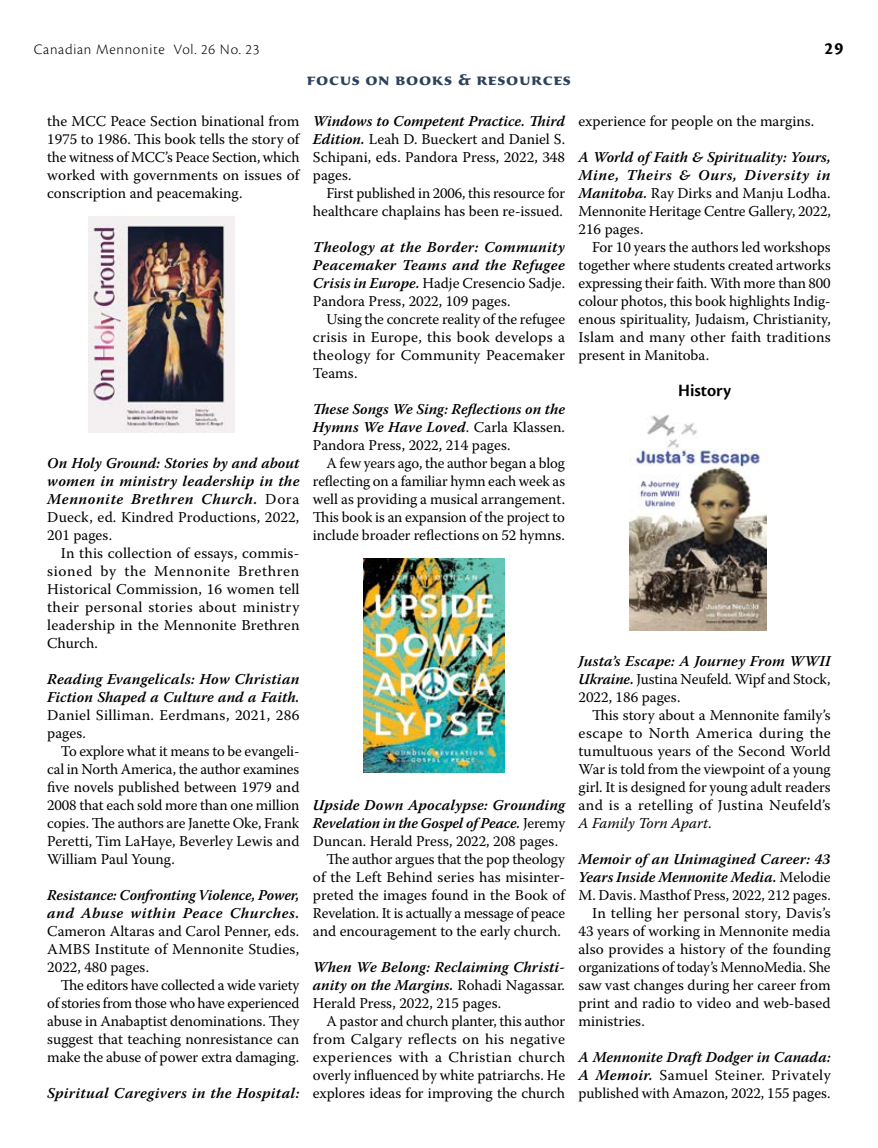
<style>
.page{position:relative;width:878px;height:1148px;background:#fff}
.page>*{position:absolute;margin:0;border:0;box-sizing:border-box;transform-origin:0 0}
.t1{font:700 18px "Sava Pro";letter-spacing:.04em;color:#2c425a}
.t2{font:600 18px "Cronos Pro";color:#000}
.t3{font:700 18px "Cronos Pro";color:#000}
.t4{font:15px/18px "Warnock Pro";color:#000;text-align:justify}
.t5{font:italic 600 15px/18px "Warnock Pro";letter-spacing:.01em;color:#000;text-align:justify}
.t6{font:15px/18px "Warnock Pro";letter-spacing:.02em;color:#000}
.t7{font:italic 600 15px "Warnock Pro";letter-spacing:-.01em;color:#000}
.t8{font:300 15px "Cronos Pro";letter-spacing:.05em;color:#000}
.s1{font-weight:400;font-style:normal}
.s2{font-weight:600;font-style:italic}
.s3{font-style:italic}
</style>
<div class="page">
<img style="left:88px;top:216px;width:146px;height:216px">
<img style="left:364px;top:558px;width:141px;height:215px">
<img style="left:629px;top:414px;width:137px;height:216px">
<p class="t8" style="left:34px;top:41px;width:227px">Canadian Mennonite Vol. 26 No. 23</p>
<p class="t3" style="left:824px;top:38px;width:20px">29</p>
<p class="t1" style="left:307px;top:67px;width:266px">focus on books &amp; resources</p>
<p class="t4" style="left:47px;top:112px;width:254px">the MCC Peace Section binational from 1975 to 1986. This book tells the story of the witness of MCC’s Peace Section, which worked with governments on issues of conscription and peacemaking.</p>
<p class="t5" style="left:47px;top:454px;width:254px">On Holy Ground: Stories by and about women in ministry leadership in the Mennonite Brethren Church. <span class="s1">Dora Dueck, ed. Kindred Productions, 2022, 201 pages.</span></p>
<p class="t4" style="left:47px;top:544px;width:254px;text-indent:14px">In this collection of essays, commis&shy;sioned by the Mennonite Brethren Historical Commission, 16 women tell their personal stories about ministry leadership in the Mennonite Brethren Church.</p>
<p class="t5" style="left:47px;top:670px;width:254px">Reading Evangelicals: How Christian<br>Fiction Shaped a Culture and a Faith.</p>
<p class="t6" style="left:47px;top:706px;width:254px">Daniel Silliman. Eerdmans, 2021, 286 pages.</p>
<p class="t4" style="left:47px;top:742px;width:254px;text-indent:14px">To explore what it means to be evangeli&shy;cal in North America, the author examines five novels published between 1979 and 2008 that each sold more than one million copies. The authors are Janette Oke, Frank Peretti, Tim LaHaye, Beverley Lewis and William Paul Young.</p>
<p class="t5" style="left:47px;top:886px;width:253px">Resistance: Confronting Violence, Power, and Abuse within Peace Churches.</p>
<p class="t4" style="left:47px;top:922px;width:253px">Cameron Altaras and Carol Penner, eds.<br>AMBS Institute of Mennonite Studies, 2022, 480 pages.</p>
<p class="t4" style="left:47px;top:976px;width:254px;text-indent:14px">The editors have collected a wide variety of stories from those who have experienced abuse in Anabaptist denominations. They suggest that teaching nonresistance can make the abuse of power extra damaging.</p>
<p class="t5" style="left:47px;top:1084px;width:253px">Spiritual Caregivers in the Hospital:</p>
<p class="t4" style="left:313px;top:112px;width:254px"><span class="s2">Windows to Competent Practice. Third Edition.</span> Leah D. Bueckert and Daniel S.<br>Schipani, eds. Pandora Press, 2022, 348 pages.</p>
<p class="t4" style="left:313px;top:184px;width:254px;text-align:right">First published in 2006, this resource for healthcare chaplains has been re-issued.</p>
<p class="t5" style="left:313px;top:238px;width:254px">Theology at the Border: Community Peacemaker Teams and the Refugee Crisis in Europe. <span class="s1">Hadje Cresencio Sadje.<br>Pandora Press, 2022, 109 pages.</span></p>
<p class="t4" style="left:313px;top:310px;width:254px;text-indent:14px">Using the concrete reality of the refugee crisis in Europe, this book develops a theology for Community Peacemaker Teams.</p>
<p class="t5" style="left:313px;top:400px;width:254px">These Songs We Sing: Reflections on the Hymns We Have Loved<span class="s1">. Carla Klassen.<br>Pandora Press, 2022, 214 pages.</span></p>
<p class="t4" style="left:313px;top:454px;width:254px;text-indent:14px">A few years ago, the author began a blog reflecting on a familiar hymn each week as well as providing a musical arrangement.<br>This book is an expansion of the project to include broader reflections on 52 hymns.</p>
<p class="t4" style="left:578px;top:112px;width:237px">experience for people on the margins.</p>
<p class="t5" style="left:578px;top:148px;width:254px">A World of Faith &amp; Spirituality: Yours, Mine, Theirs &amp; Ours, Diversity in Manitoba. <span class="s1">Ray Dirks and Manju Lodha.<br>Mennonite Heritage Centre Gallery, 2022, 216 pages.</span></p>
<p class="t4" style="left:578px;top:238px;width:254px;text-indent:14px">For 10 years the authors led workshops together where students created artworks expressing their faith. With more than 800 colour photos, this book highlights Indig&shy;enous spirituality, Judaism, Christianity, Islam and many other faith traditions present in Manitoba.</p>
<p class="t2" style="left:678px;top:380px;width:54px">History</p>
<p class="t5" style="left:313px;top:796px;width:253px">Upside Down Apocalypse: Grounding</p>
<p class="t7" style="left:313px;top:814px;width:254px">Revelation in the Gospel of Peace. <span class="s1">Jeremy</span></p>
<p class="t4" style="left:313px;top:832px;width:247px">Duncan. Herald Press, 2022, 208 pages.</p>
<p class="t4" style="left:326px;top:850px;width:240px">The author argues that the pop theology</p>
<p class="t4" style="left:313px;top:868px;width:254px">of the Left Behind series has misinter-</p>
<p class="t4" style="left:313px;top:886px;width:253px">preted the images found in the Book of</p>
<p class="t4" style="left:313px;top:904px;width:253px">Revelation. It is actually a message of peace</p>
<p class="t4" style="left:313px;top:922px;width:249px">and encouragement to the early church.</p>
<p class="t5" style="left:313px;top:958px;width:254px">When We Belong: Reclaiming Christi&shy;anity on the Margins. <span class="s1">Rohadi Nagassar.<br>Herald Press, 2022, 215 pages.</span></p>
<p class="t4" style="left:313px;top:1012px;width:254px;text-indent:14px">A pastor and church planter, this author from Calgary reflects on his negative experiences with a Christian church overly influenced by white patriarchs. He explores ideas for improving the church</p>
<p class="t4" style="left:578px;top:652px;width:253px"><span class="s2">Justa’s Escape: A Journey From WWII Ukraine.</span> Justina Neufeld. Wipf and Stock, 2022, 186 pages.</p>
<p class="t4" style="left:578px;top:706px;width:254px;text-indent:14px">This story about a Mennonite family’s escape to North America during the tumultuous years of the Second World War is told from the viewpoint of a young girl. It is designed for young adult readers and is a retelling of Justina Neufeld’s <span class="s3">A Family Torn Apart</span>.</p>
<p class="t5" style="left:578px;top:850px;width:253px">Memoir of an Unimagined Career: 43</p>
<p class="t5" style="left:578px;top:868px;width:254px">Years Inside Mennonite Media. <span class="s1">Melodie</span></p>
<p class="t4" style="left:578px;top:886px;width:254px">M. Davis. Masthof Press, 2022, 212 pages.</p>
<p class="t4" style="left:592px;top:904px;width:240px">In telling her personal story, Davis’s</p>
<p class="t4" style="left:578px;top:922px;width:254px">43 years of working in Mennonite media</p>
<p class="t4" style="left:578px;top:940px;width:254px">also provides a history of the founding</p>
<p class="t4" style="left:578px;top:958px;width:253px">organizations of today’s MennoMedia. She</p>
<p class="t4" style="left:578px;top:976px;width:254px">saw vast changes during her career from</p>
<p class="t4" style="left:578px;top:994px;width:254px">print and radio to video and web-based</p>
<p class="t4" style="left:578px;top:1012px;width:68px">ministries.</p>
<p class="t4" style="left:578px;top:1048px;width:254px"><span class="s2">A Mennonite Draft Dodger in Canada:<br>A Memoir.</span> Samuel Steiner. Privately published with Amazon, 2022, 155 pages.</p>
</div>
